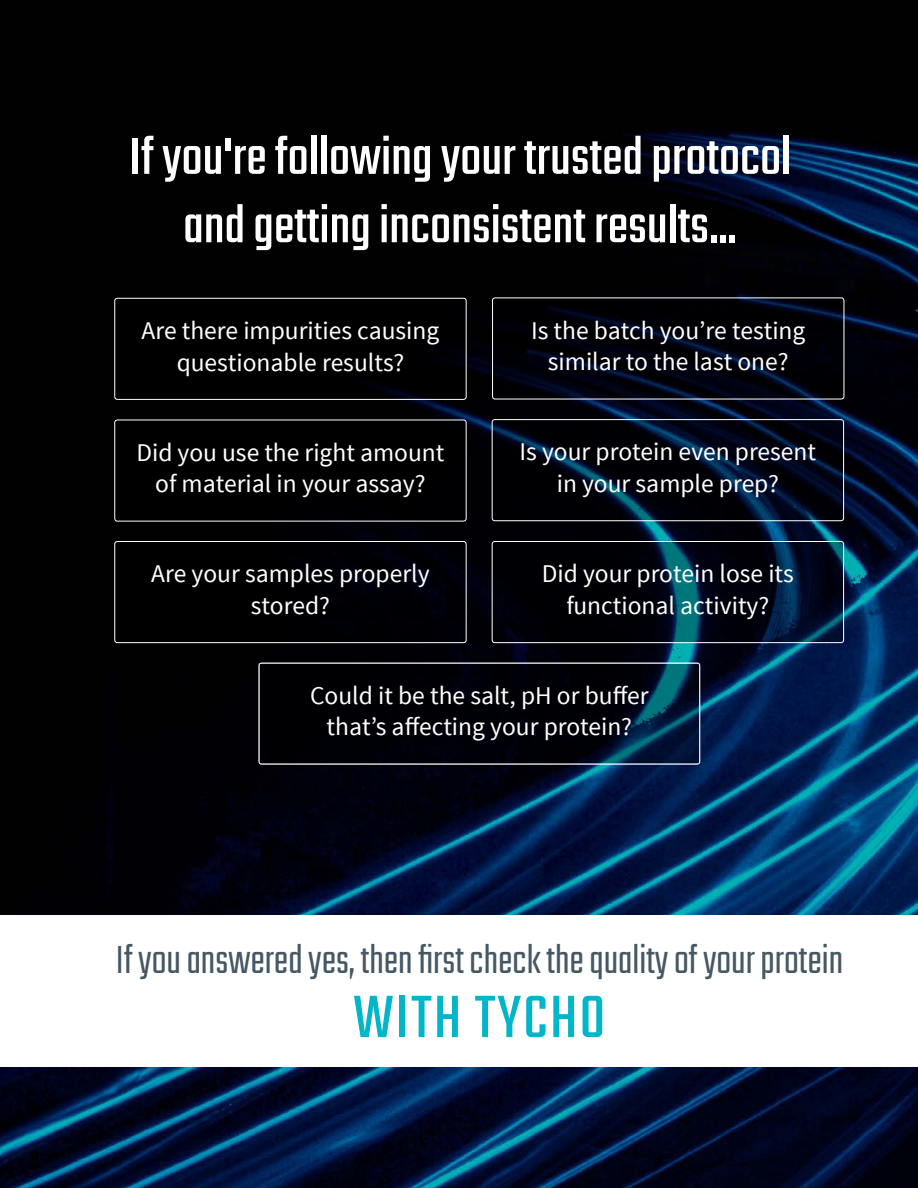
<style>
.page{position:relative;width:918px;height:1188px;background:#fff}
.page>*{position:absolute;margin:0;border:0;box-sizing:border-box;transform-origin:0 0}
._1__Header{font:66px "Teko";letter-spacing:.03em;color:#00b6c8}
._1__Header-2{font:57px/68.4px "Teko";color:#fff;text-align:center}
._1__Header-3{font:300 43.5px "Teko";color:#475865}
._3__Text{font:25.5px/31.5px "Source Sans Pro";color:#fff;text-align:center}
</style>
<div class="page">
<img style="left:0;top:0;width:917px;height:1188px">
<div style="left:0;top:915px;width:918px;height:151px;background:#fff"></div>
<svg style="left:259px;top:663px;width:441px;height:100px"></svg>
<div style="left:259px;top:663px;width:441px;height:102px;border:1px solid #fff;border-radius:3px"></div>
<div style="left:115px;top:298px;width:351px;height:101px;background:#000"></div>
<svg style="left:495px;top:300px;width:347px;height:97px;fill:#000006"></svg>
<div style="left:115px;top:420px;width:351px;height:101px;background:#000;border-radius:3px"></div>
<div style="left:114px;top:420px;width:353px;height:101px;border:1px solid #fff;border-radius:3px"></div>
<svg style="left:492px;top:420px;width:352px;height:101px;fill:#000007"></svg>
<div style="left:492px;top:419px;width:352px;height:102px;border:1px solid #fff;border-radius:3px"></div>
<div style="left:115px;top:542px;width:351px;height:101px;background:#000002;border-radius:3px"></div>
<div style="left:114px;top:541px;width:353px;height:102px;border:1px solid #fff;border-radius:3px"></div>
<svg style="left:492px;top:542px;width:352px;height:101px;fill:#00010a"></svg>
<div style="left:492px;top:541px;width:352px;height:102px;border:1px solid #fff;border-radius:3px"></div>
<div style="left:114px;top:298px;width:353px;height:102px;border:1px solid #fff;border-radius:3px"></div>
<div style="left:492px;top:298px;width:352px;height:101px;border:1px solid #fff;border-radius:3px"></div>
<p class="_1__Header-2" style="left:129px;top:126px;width:664px">If you're following your trusted protocol and getting inconsistent results...</p>
<p class="_3__Text" style="left:142px;top:315px;width:299px">Are there impurities causing questionable results?</p>
<p class="_3__Text" style="left:531px;top:315px;width:276px">Is the batch you’re testing similar to the last one?</p>
<p class="_3__Text" style="left:136px;top:437px;width:310px">Did you use the right amount of material in your assay?</p>
<p class="_3__Text" style="left:520px;top:437px;width:298px">Is your protein even present in your sample prep?</p>
<p class="_3__Text" style="left:151px;top:559px;width:280px">Are your samples properly stored?</p>
<p class="_3__Text" style="left:542px;top:559px;width:254px">Did your protein lose its functional activity?</p>
<p class="_3__Text" style="left:310px;top:680px;width:340px">Could it be the salt, pH or buffer that’s affecting your protein?</p>
<p class="_1__Header-3" style="left:115px;top:936px;width:729px">If you answered yes, then first check the quality of your protein</p>
<p class="_1__Header" style="left:353px;top:980px;width:254px">WITH TYCHO</p>
</div>
